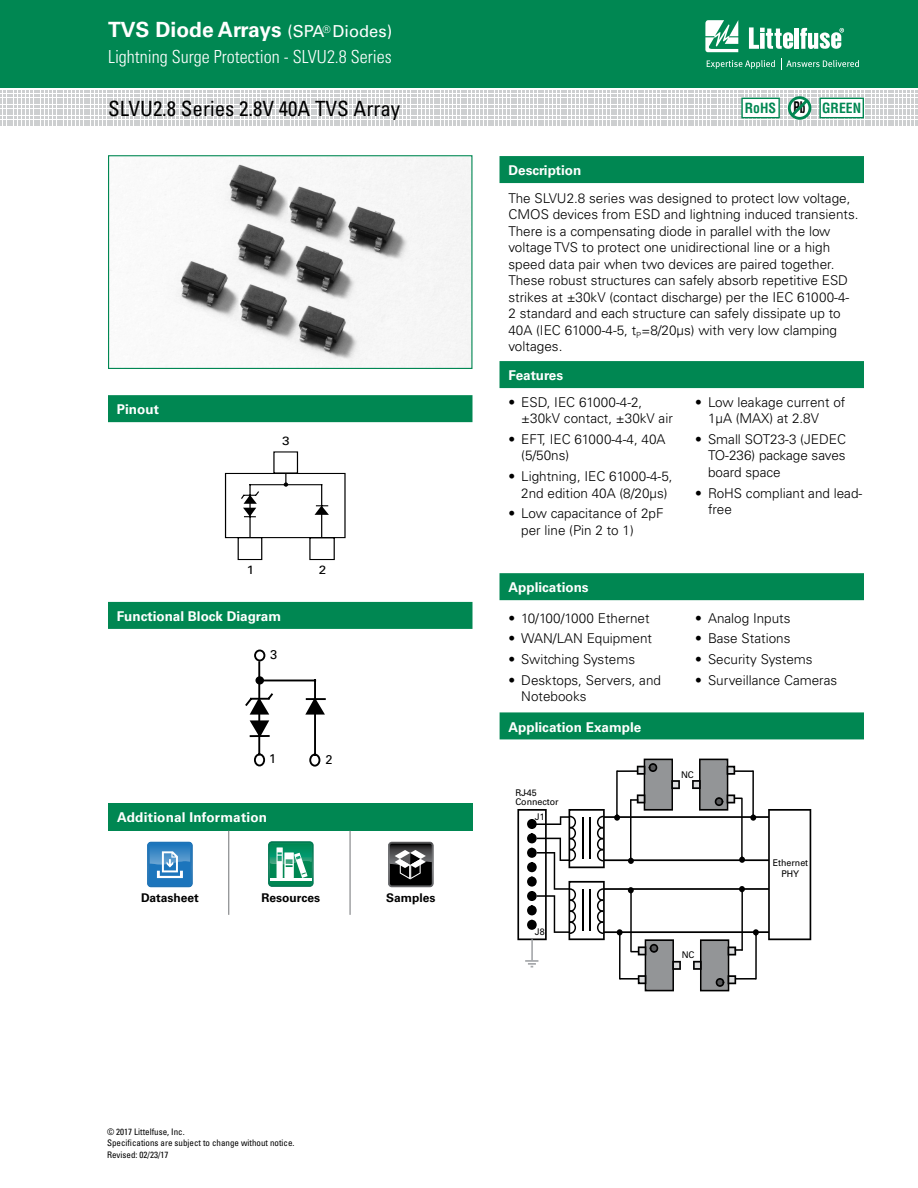
<style>
.page{position:relative;width:918px;height:1188px;background:#fff}
.page>*{position:absolute;margin:0;border:0;box-sizing:border-box;transform-origin:0 0}
.t1{font:condensed 21px "Univers LT Std";color:#000}
.t2{font:700 21px "Univers LT Std";color:#fff}
.t3{font:300 condensed 18px "Univers LT Std";color:#fff}
.t4{font:700 condensed 13.65px "Helvetica LT Std";color:#008752}
.t5{font:300 13.5px/16.5px "Univers LT Std";color:#000}
.t6{font:700 13.5px "Univers LT Std";color:#fff}
.t7{font:12.75px "Univers LT Std";color:#000}
.t8{font:700 12px "Univers LT Std";color:#000}
.t9{font:12px "Univers LT Std";color:#000;scale:1.12 1}
.t10{font:9.3px/10.9px "Univers LT Std";letter-spacing:-.01em;color:#000;text-align:center;scale:.96 1}
.t11{font:condensed 9px/10.8px "Univers LT Std";color:#000}
.s1{font-weight:400;font-size:16.5px}
.s2{font-family:"Univers";font-size:16.2px;color:#000}
</style>
<div class="page">
<div style="left:0;top:0;width:918px;height:88px;background:#008752"></div>
<svg style="left:705px;top:20px;width:33px;height:32px"></svg>
<hr style="left:795px;top:28px;width:4px;height:21px;background:#fff">
<svg style="left:800px;top:28px;width:44px;height:21px"></svg>
<svg style="left:749px;top:27px;width:44px;height:22px"></svg>
<svg style="left:707px;top:60px;width:68px;height:9px"></svg>
<svg style="left:781px;top:58px;width:78px;height:12px"></svg>
<div style="left:500px;top:156px;width:364px;height:27px;background:#008752"></div>
<div style="left:500px;top:361px;width:364px;height:27px;background:#008752"></div>
<div style="left:500px;top:573px;width:364px;height:27px;background:#008752"></div>
<div style="left:108px;top:395px;width:364px;height:27px;background:#008752"></div>
<div style="left:108px;top:602px;width:364px;height:27px;background:#008752"></div>
<svg style="left:225px;top:451px;width:121px;height:110px"></svg>
<svg style="left:245px;top:649px;width:81px;height:118px"></svg>
<img style="left:110px;top:157px;width:360px;height:210px">
<div style="left:108px;top:155px;width:364px;height:214px;border:1px solid #008752"></div>
<svg style="left:0;top:91px;width:917px;height:35px"></svg>
<div style="left:820px;top:98px;width:43px;height:20px;background:#fff"></div>
<div style="left:819px;top:98px;width:45px;height:20px;border:1px solid #008752"></div>
<svg style="left:768px;top:809px;width:43px;height:131px"></svg>
<svg style="left:525px;top:960px;width:13px;height:8px"></svg>
<hr style="left:531px;top:939px;width:2px;height:22px;background:#a7a9ac">
<hr style="left:604px;top:816px;width:165px;height:2px;background:#000">
<hr style="left:604px;top:859px;width:165px;height:2px;background:#000">
<hr style="left:604px;top:888px;width:165px;height:2px;background:#000">
<hr style="left:604px;top:931px;width:165px;height:2px;background:#000">
<svg style="left:614px;top:815px;width:6px;height:6px"></svg>
<svg style="left:628px;top:858px;width:6px;height:6px"></svg>
<hr style="left:630px;top:799px;width:2px;height:61px;background:#000">
<svg style="left:630px;top:759px;width:50px;height:52px"></svg>
<hr style="left:616px;top:771px;width:2px;height:46px;background:#000">
<hr style="left:617px;top:770px;width:21px;height:2px;background:#000">
<hr style="left:733px;top:770px;width:20px;height:2px;background:#000">
<svg style="left:750px;top:815px;width:6px;height:6px"></svg>
<hr style="left:752px;top:771px;width:2px;height:46px;background:#000">
<svg style="left:692px;top:759px;width:50px;height:52px"></svg>
<svg style="left:739px;top:857px;width:6px;height:6px"></svg>
<hr style="left:741px;top:798px;width:2px;height:61px;background:#000">
<svg style="left:753px;top:929px;width:6px;height:6px"></svg>
<svg style="left:739px;top:886px;width:6px;height:6px"></svg>
<hr style="left:741px;top:890px;width:2px;height:61px;background:#000">
<svg style="left:693px;top:939px;width:50px;height:52px"></svg>
<hr style="left:755px;top:933px;width:2px;height:46px;background:#000">
<hr style="left:735px;top:978px;width:21px;height:2px;background:#000">
<hr style="left:620px;top:978px;width:20px;height:2px;background:#000">
<svg style="left:617px;top:929px;width:6px;height:6px"></svg>
<hr style="left:619px;top:933px;width:2px;height:46px;background:#000">
<svg style="left:631px;top:939px;width:50px;height:52px"></svg>
<svg style="left:628px;top:887px;width:6px;height:6px"></svg>
<hr style="left:630px;top:891px;width:2px;height:61px;background:#000">
<svg style="left:517px;top:809px;width:88px;height:131px"></svg>
<hr style="left:582px;top:817px;width:2px;height:42px;background:#000">
<hr style="left:589px;top:817px;width:2px;height:42px;background:#000">
<hr style="left:582px;top:889px;width:2px;height:42px;background:#000">
<hr style="left:589px;top:889px;width:2px;height:42px;background:#000">
<div style="left:500px;top:712px;width:364px;height:27px;background:#008752"></div>
<div style="left:108px;top:803px;width:364px;height:28px;background:#008752"></div>
<svg style="left:147px;top:841px;width:46px;height:47px;background:#4b91c8"></svg>
<svg style="left:388px;top:841px;width:46px;height:47px;background:#515151"></svg>
<hr style="left:350px;top:831px;width:1px;height:84px;background:#808285">
<hr style="left:228px;top:831px;width:1px;height:84px;background:#808285">
<svg style="left:268px;top:841px;width:46px;height:46px"></svg>
<hr style="left:270px;top:878px;width:41px;height:2px;background:#fff">
<h1 class="t2" style="left:108px;top:17px;width:286px">TVS Diode Arrays <span class="s1">(SPA</span><sup>®</sup> <span class="s1">Diodes)</span></h1>
<h2 class="t3" style="left:108px;top:45px;width:285px">Lightning Surge Protection - SLVU2.8 Series</h2>
<h1 class="t1" style="left:108px;top:95px;width:294px">SLVU2.8 Series 2.8V 40A TVS Array</h1>
<p class="t6" style="left:117px;top:402px;width:43px">Pinout</p>
<p class="t9" style="left:282px;top:434px;width:8px">3</p>
<p class="t9" style="left:247px;top:562px;width:8px">1</p>
<p class="t9" style="left:319px;top:562px;width:8px">2</p>
<p class="t6" style="left:117px;top:608px;width:166px">Functional Block Diagram</p>
<p class="t7" style="left:270px;top:647px;width:9px">3</p>
<p class="t7" style="left:269px;top:751px;width:9px">1</p>
<p class="t7" style="left:325px;top:752px;width:9px">2</p>
<p class="t6" style="left:117px;top:809px;width:152px">Additional Information</p>
<p class="t8" style="left:141px;top:891px;width:59px">Datasheet</p>
<p class="t8" style="left:262px;top:890px;width:60px">Resources</p>
<p class="t8" style="left:386px;top:891px;width:51px">Samples</p>
<p class="t11" style="left:107px;top:1126px;width:189px">© 2017 Littelfuse, Inc.<br>Specifications are subject to change without notice.</p>
<p class="t11" style="left:107px;top:1149px;width:63px">Revised: 02/23/17</p>
<p class="t6" style="left:508px;top:163px;width:74px">Description</p>
<p class="t4" style="left:745px;top:99px;width:118px">RoHS <span class="s2">Pb</span> GREEN</p>
<p class="t5" style="left:508px;top:190px;width:352px">The SLVU2.8 series was designed to protect low voltage, CMOS devices from ESD and lightning induced transients.<br>There is a compensating diode in parallel with the low voltage TVS to protect one unidirectional line or a high speed data pair when two devices are paired together.<br>These robust structures can safely absorb repetitive ESD strikes at ±30kV (contact discharge) per the IEC 61000-4- 2 standard and each structure can safely dissipate up to 40A (IEC 61000-4-5, t<sub>P</sub>=8/20μs) with very low clamping voltages.</p>
<p class="t6" style="left:508px;top:368px;width:56px">Features</p>
<p class="t5" style="left:521px;top:394px;width:153px;text-indent:-13px">• ESD, IEC 61000-4-2, ±30kV contact, ±30kV air</p>
<p class="t5" style="left:521px;top:431px;width:146px;text-indent:-13px">• EFT, IEC 61000-4-4, 40A (5/50ns)</p>
<p class="t5" style="left:508px;top:468px;width:166px;text-align:center">• Lightning, IEC 61000-4-5,<br>2nd edition 40A (8/20μs)</p>
<p class="t5" style="left:521px;top:505px;width:144px;text-indent:-13px">• Low capacitance of 2pF per line (Pin 2 to 1)</p>
<p class="t5" style="left:708px;top:394px;width:139px;text-indent:-13px">• Low leakage current of<br>1μA (MAX) at 2.8V</p>
<p class="t5" style="left:708px;top:431px;width:140px;text-align:justify;text-indent:-13px">• Small SOT23-3 (JEDEC TO-236) package saves board space</p>
<p class="t5" style="left:708px;top:485px;width:156px;text-indent:-13px">• RoHS compliant and lead&shy;free</p>
<p class="t6" style="left:508px;top:580px;width:82px">Applications</p>
<p class="t5" style="left:508px;top:610px;width:143px">• 10/100/1000 Ethernet</p>
<p class="t5" style="left:508px;top:630px;width:145px">• WAN/LAN Equipment</p>
<p class="t5" style="left:508px;top:651px;width:128px">• Switching Systems</p>
<p class="t5" style="left:521px;top:672px;width:141px;text-indent:-13px">• Desktops, Servers, and<br>Notebooks</p>
<p class="t6" style="left:509px;top:719px;width:134px">Application Example</p>
<p class="t10" style="left:515px;top:788px;width:47px;line-height:9.3px;text-align:left">RJ-45<br>Connector</p>
<p class="t10" style="left:535px;top:811px;width:12px">J1</p>
<p class="t5" style="left:695px;top:609px;width:97px">• Analog Inputs</p>
<p class="t5" style="left:695px;top:630px;width:97px">• Base Stations</p>
<p class="t5" style="left:695px;top:651px;width:119px">• Security Systems</p>
<p class="t5" style="left:695px;top:672px;width:144px">• Surveillance Cameras</p>
<p class="t10" style="left:681px;top:770px;width:15px">NC</p>
<p class="t10" style="left:773px;top:857px;width:38px">Ethernet<br>PHY</p>
<p class="t10" style="left:535px;top:926px;width:12px">J8</p>
<p class="t10" style="left:682px;top:949px;width:15px">NC</p>
</div>
